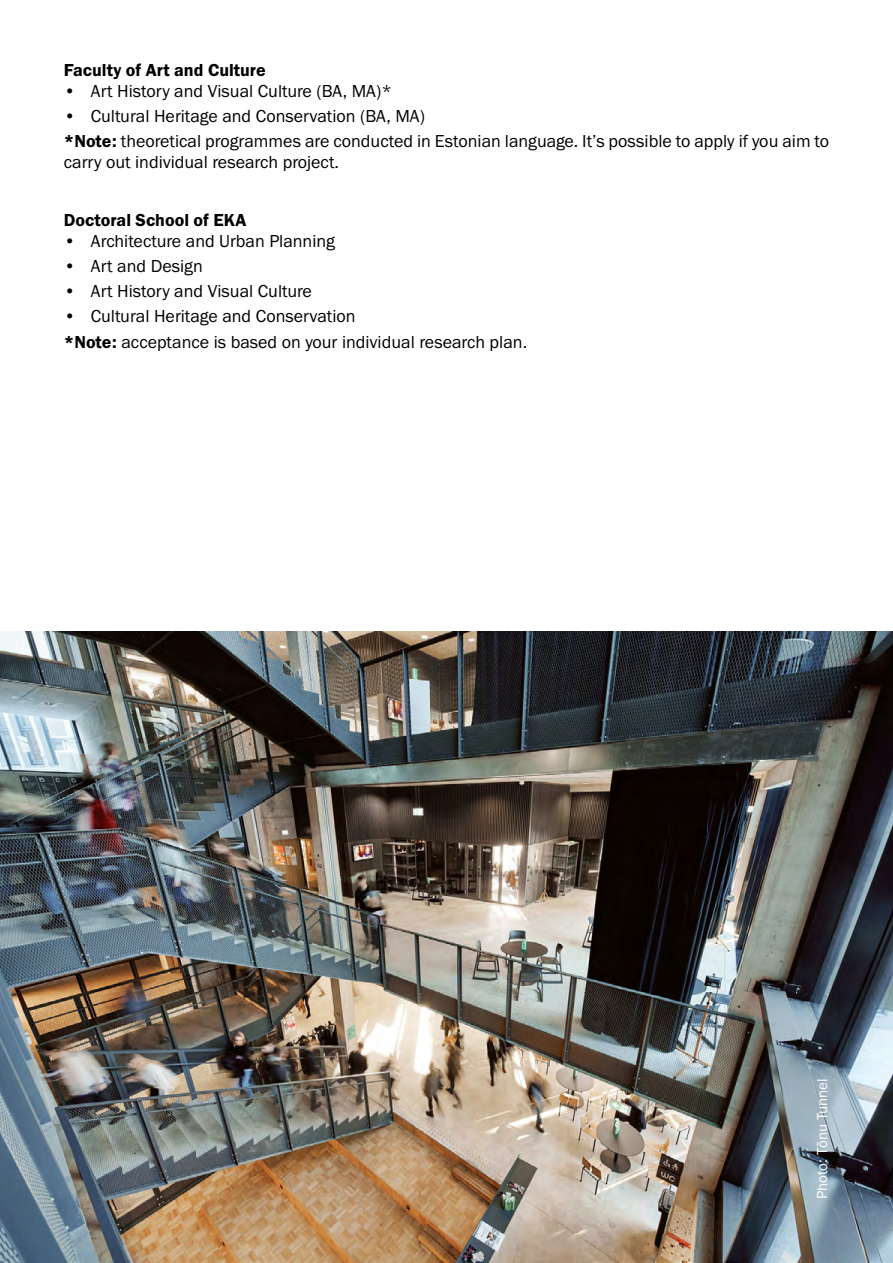
<style>
.page{position:relative;width:893px;height:1263px;background:#fff}
.page>*{position:absolute;margin:0;border:0;box-sizing:border-box;transform-origin:0 0}
.t1{font:18px/25.2px "Franklin Gothic URW Boo";color:#000}
.t2{font:18px "Franklin Gothic URW Dem";color:#000}
.t3{font:15px "Franklin Gothic URW Boo";color:#fff}
.s1{font-family:"Franklin Gothic URW Dem"}
</style>
<div class="page">
<img style="left:0;top:631px;width:893px;height:632px">
<p class="t2" style="left:64px;top:59px;width:203px">Faculty of Art and Culture</p>
<p class="t1" style="left:64px;top:78px;width:330px">• Art History and Visual Culture (BA, MA)*</p>
<p class="t1" style="left:64px;top:103px;width:767px">• Cultural Heritage and Conservation (BA, MA)<br><span class="s1">*Note:</span> theoretical programmes are conducted in Estonian language. It’s possible to apply if you aim to</p>
<p class="t1" style="left:64px;top:149px;width:277px">carry out individual research project.</p>
<p class="t2" style="left:64px;top:208px;width:184px">Doctoral School of EKA</p>
<p class="t1" style="left:64px;top:228px;width:273px">• Architecture and Urban Planning</p>
<p class="t1" style="left:64px;top:253px;width:141px">• Art and Design</p>
<p class="t1" style="left:64px;top:278px;width:250px">• Art History and Visual Culture</p>
<p class="t1" style="left:64px;top:303px;width:465px">• Cultural Heritage and Conservation<br><span class="s1">*Note:</span> acceptance is based on your individual research plan.</p>
<p class="t3" style="left:813px;top:1199px;width:122px;rotate:-90deg">Photo: Tõnu Tunnel</p>
</div>
